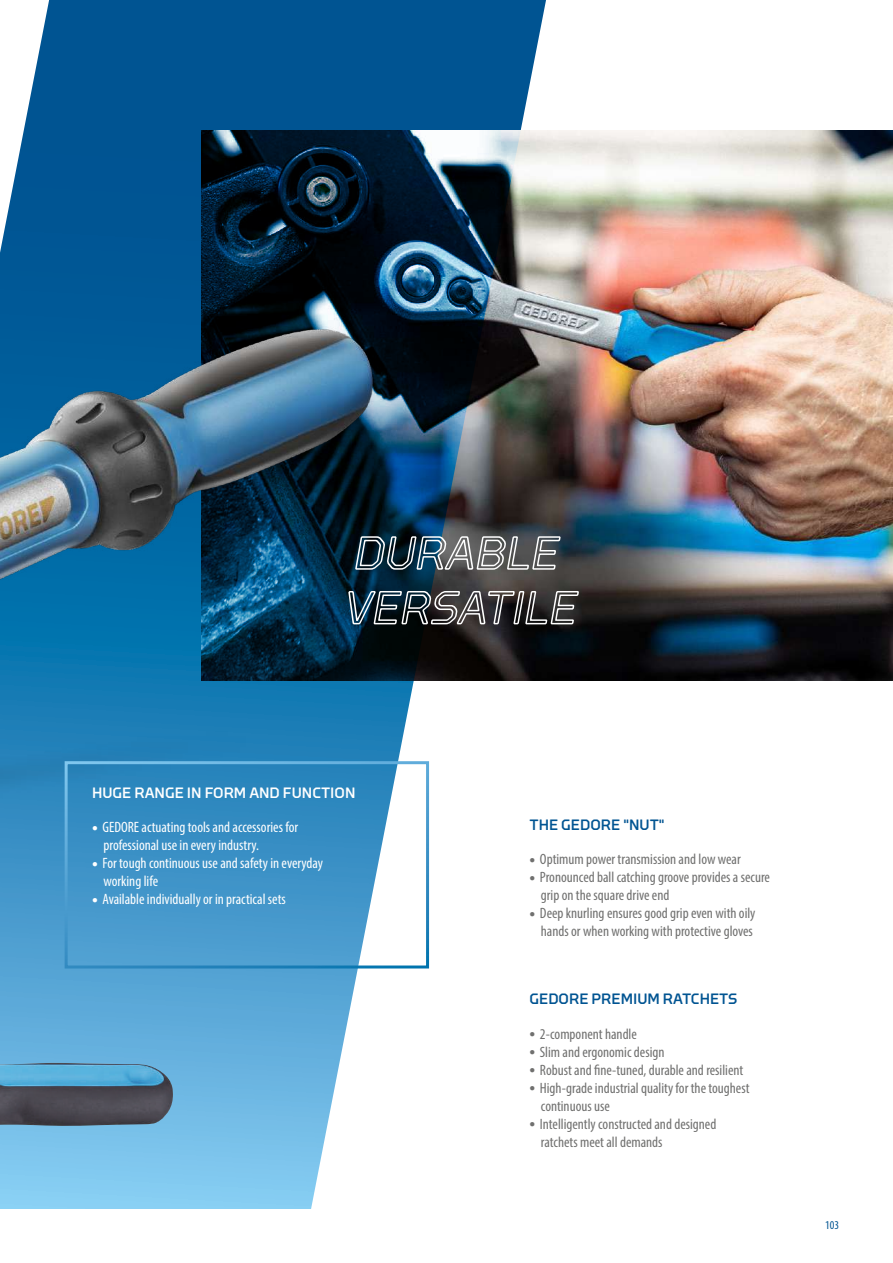
<style>
.page{position:relative;width:893px;height:1263px;background:#fff}
.page>*{position:absolute;margin:0;border:0;box-sizing:border-box;transform-origin:0 0}
.t1{font:condensed 15px/18px "Myriad Pro";color:#70706f}
.t2{font:condensed 15px/18px "Myriad Pro";color:#fff}
.t3{font:500 15px "GEDORE Type";color:#005492}
.t4{font:500 15px "GEDORE Type";color:#fff}
.t5{font:condensed 12px "Myriad Pro";color:#005492}
.s1{font-size:22.5px}
</style>
<div class="page">
<img style="left:548px;top:130px;width:345px;height:550px">
<svg style="left:21px;top:0;width:527px;height:142px;background:#125e96"></svg>
<img style="left:0;top:142px;width:654px;height:1067px">
<img style="left:0;top:1063px;width:173px;height:63px">
<svg style="left:354px;top:535px;width:208px;height:35px;background:#626c73"></svg>
<svg style="left:342px;top:590px;width:238px;height:35px;background:#4f555a"></svg>
<svg style="left:63px;top:760px;width:368px;height:210px;background:#559fcd"></svg>
<p class="t4" style="left:92px;top:784px;width:265px">HUGE RANGE IN FORM AND FUNCTION</p>
<p class="t2" style="left:104px;top:818px;width:196px;text-indent:-11px"><span class="s1">•</span> GEDORE actuating tools and accessories for professional use in every industry.</p>
<p class="t2" style="left:104px;top:854px;width:221px;text-indent:-11px"><span class="s1">•</span> For tough continuous use and safety in everyday working life</p>
<p class="t2" style="left:92px;top:890px;width:195px"><span class="s1">•</span> Available individually or in practical sets</p>
<p class="t3" style="left:529px;top:816px;width:137px">THE GEDORE "NUT"</p>
<p class="t1" style="left:529px;top:850px;width:213px"><span class="s1">•</span> Optimum power transmission and low wear</p>
<p class="t1" style="left:541px;top:868px;width:231px;text-indent:-11px"><span class="s1">•</span> Pronounced ball catching groove provides a secure grip on the square drive end</p>
<p class="t1" style="left:529px;top:904px;width:228px;text-align:center"><span class="s1">•</span> Deep knurling ensures good grip even with oily hands or when working with protective gloves</p>
<p class="t3" style="left:529px;top:990px;width:210px">GEDORE PREMIUM RATCHETS</p>
<p class="t1" style="left:529px;top:1024px;width:109px"><span class="s1">•</span> 2-component handle</p>
<p class="t1" style="left:529px;top:1042px;width:137px"><span class="s1">•</span> Slim and ergonomic design</p>
<p class="t1" style="left:529px;top:1060px;width:215px"><span class="s1">•</span> Robust and fine-tuned, durable and resilient</p>
<p class="t1" style="left:541px;top:1078px;width:210px;text-indent:-11px"><span class="s1">•</span> High-grade industrial quality for the toughest continuous use</p>
<p class="t1" style="left:541px;top:1114px;width:177px;text-indent:-11px"><span class="s1">•</span> Intelligently constructed and designed ratchets meet all demands</p>
<p class="t5" style="left:825px;top:1217px;width:15px">103</p>
</div>
